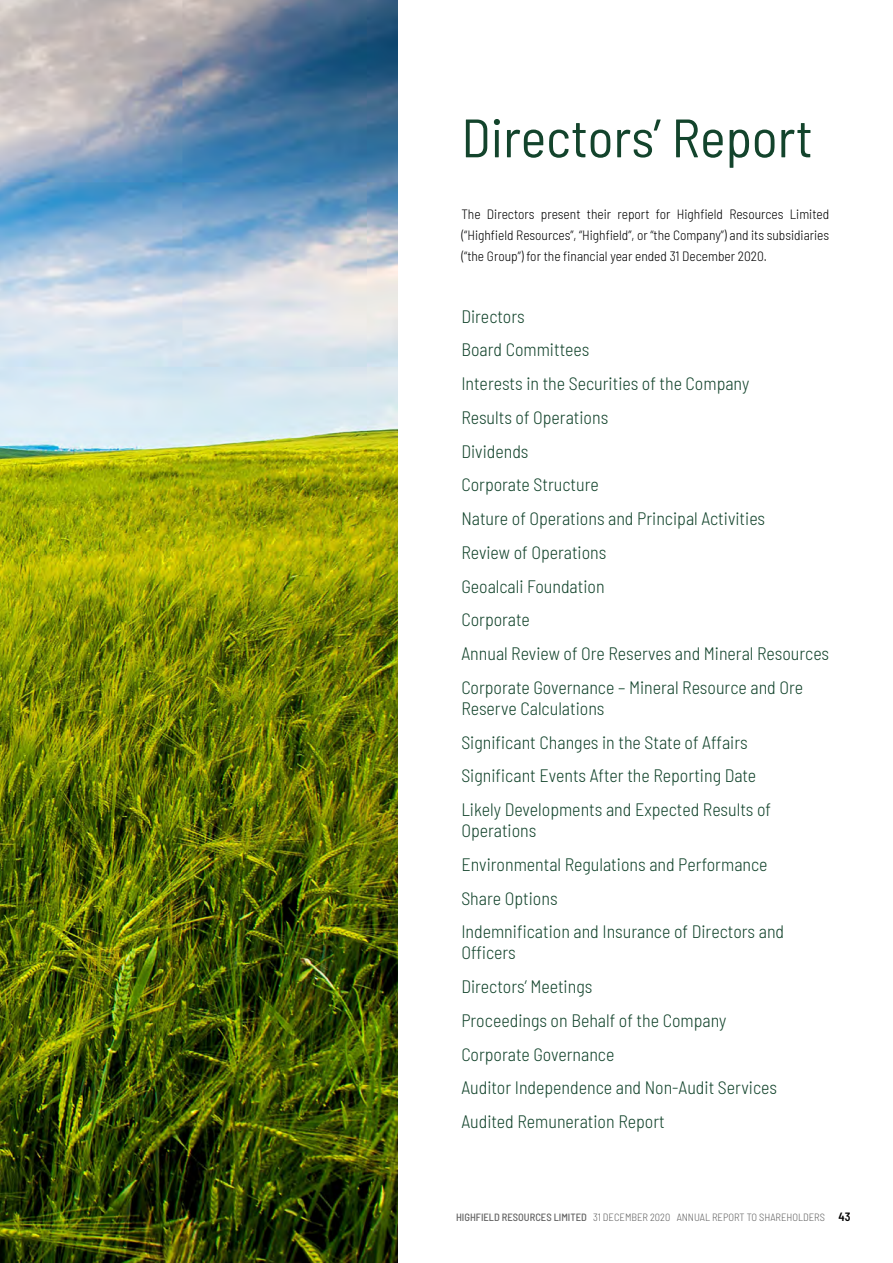
<style>
.page{position:relative;width:893px;height:1263px;background:#fff}
.page>*{position:absolute;margin:0;border:0;box-sizing:border-box;transform-origin:0 0}
.t1{font:semi-condensed 54px "Barlow";color:#13442c}
.t2{font:300 semi-condensed 18px/33.8px "Barlow";color:#13442c}
.t3{font:300 semi-condensed 13.5px/21px "Barlow";color:#000;text-align:justify}
.t4{font:300 semi-condensed 10.5px "Barlow";color:#636363}
.s1{font-weight:500}
.s2{font-weight:600;font-size:12px;color:#000}
</style>
<div class="page">
<img style="left:0;top:0;width:398px;height:1263px">
<h1 class="t1" style="left:461px;top:99px;width:353px">Directors’ Report</h1>
<p class="t3" style="left:461px;top:203px;width:369px">The Directors present their report for Highfield Resources Limited (“Highfield Resources”, “Highfield”, or “the Company”) and its subsidiaries (“the Group”) for the financial year ended 31 December 2020.</p>
<p class="t2" style="left:461px;top:298px;width:369px">Directors<br>Board Committees<br>Interests in the Securities of the Company<br>Results of Operations<br>Dividends<br>Corporate Structure<br>Nature of Operations and Principal Activities<br>Review of Operations<br>Geoalcali Foundation<br>Corporate<br>Annual Review of Ore Reserves and Mineral Resources<br>Corporate Governance – Mineral Resource and Ore</p>
<p class="t2" style="left:461px;top:690px;width:311px">Reserve Calculations<br>Significant Changes in the State of Affairs Significant Events After the Reporting Date Likely Developments and Expected Results of</p>
<p class="t2" style="left:461px;top:812px;width:324px">Operations<br>Environmental Regulations and Performance<br>Share Options<br>Indemnification and Insurance of Directors and</p>
<p class="t2" style="left:461px;top:935px;width:317px">Officers<br>Directors’ Meetings<br>Proceedings on Behalf of the Company<br>Corporate Governance<br>Auditor Independence and Non-Audit Services<br>Audited Remuneration Report</p>
<p class="t4" style="left:456px;top:1209px;width:396px"><span class="s1">HIGHFIELD RESOURCES LIMITED</span> 31 DECEMBER 2020 ANNUAL REPORT TO SHAREHOLDERS <span class="s2">43</span></p>
</div>
